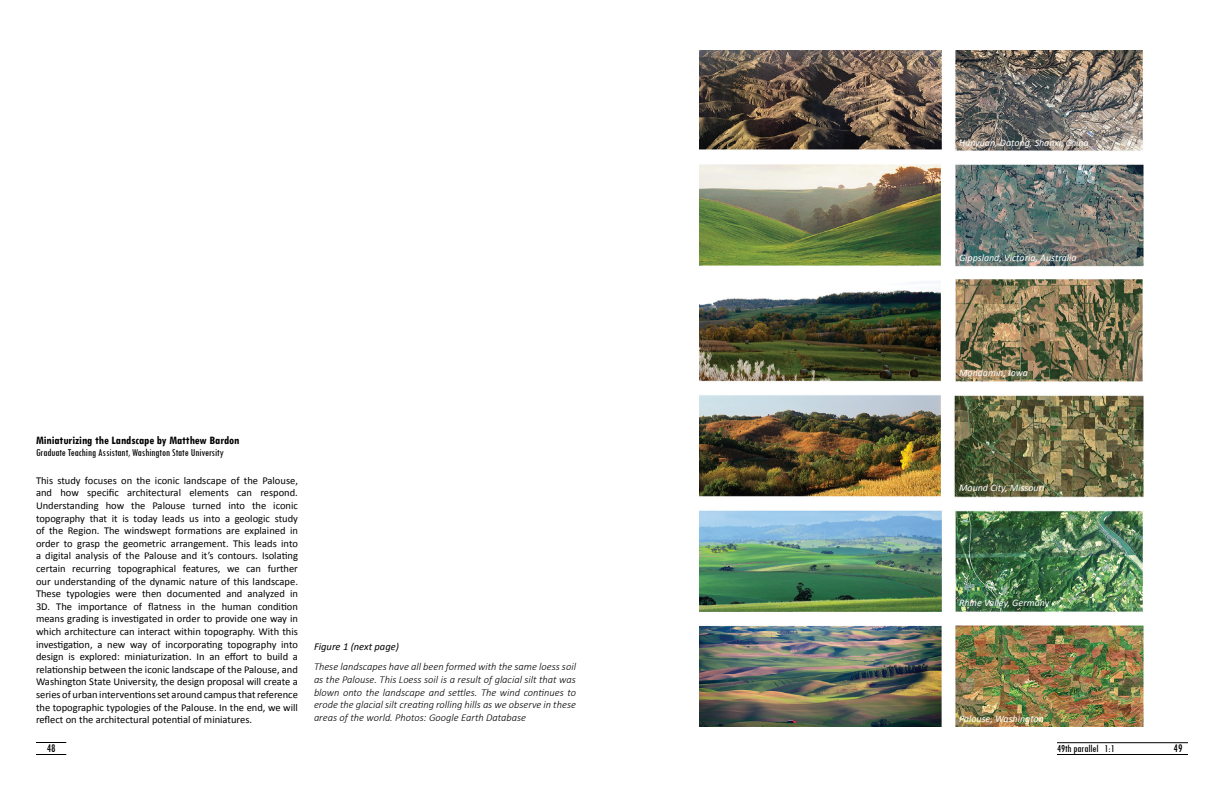
<style>
.page{position:relative;width:1224px;height:792px;background:#fff}
.page>*{position:absolute;margin:0;border:0;box-sizing:border-box;transform-origin:0 0}
.t1{font:700 condensed 12px "Tw Cen";color:#000}
.t2{font:condensed 12px "Tw Cen";color:#000}
.t3{font:condensed 11px "Tw Cen";color:#000}
.t4{font:10.5px/12.6px "Calibri";color:#000;text-align:justify}
.t5{font:italic 300 10.5px/12.6px "Calibri";color:#000;text-align:justify}
.t6{font:italic 10.5px "Calibri";color:#000}
.t7{font:italic 10px "Calibri";color:#fff}
</style>
<div class="page">
<hr style="left:1057px;top:742px;width:131px;height:1px;background:#000">
<hr style="left:1057px;top:754px;width:131px;height:1px;background:#000">
<hr style="left:36px;top:754px;width:30px;height:1px;background:#000">
<hr style="left:36px;top:742px;width:30px;height:1px;background:#000">
<img style="left:699px;top:50px;width:445px;height:676px">
<p class="t7" style="left:959px;top:136px;width:131px">Hunyuan, Datong, Shanxi, China</p>
<p class="t7" style="left:959px;top:250px;width:119px">Gippsland, Victoria, Australia</p>
<p class="t1" style="left:36px;top:433px;width:205px">Miniaturizing the Landscape by Matthew Bardon</p>
<p class="t3" style="left:36px;top:446px;width:189px">Graduate Teaching Assistant, Washington State University</p>
<p class="t4" style="left:36px;top:474px;width:263px">This study focuses on the iconic landscape of the Palouse, and how specific architectural elements can respond.<br>Understanding how the Palouse turned into the iconic topography that it is today leads us into a geologic study of the Region. The windswept formations are explained in order to grasp the geometric arrangement. This leads into a digital analysis of the Palouse and it’s contours. Isolating certain recurring topographical features, we can further our understanding of the dynamic nature of this landscape.<br>These typologies were then documented and analyzed in 3D. The importance of flatness in the human condition means grading is investigated in order to provide one way in which architecture can interact within topography. With this investigation, a new way of incorporating topography into design is explored: miniaturization. In an effort to build a relationship between the iconic landscape of the Palouse, and Washington State University, the design proposal will create a series of urban interventions set around campus that reference the topographic typologies of the Palouse. In the end, we will reflect on the architectural potential of miniatures.</p>
<p class="t6" style="left:314px;top:639px;width:86px">Figure 1 (next page)</p>
<p class="t5" style="left:314px;top:661px;width:264px">These landscapes have all been formed with the same loess soil as the Palouse. This Loess soil is a result of glacial silt that was blown onto the landscape and settles. The wind continues to erode the glacial silt creating rolling hills as we observe in these areas of the world. Photos: Google Earth Database</p>
<p class="t7" style="left:959px;top:365px;width:71px">Mondamin, Iowa</p>
<p class="t7" style="left:959px;top:481px;width:87px">Mound City, Missouri</p>
<p class="t7" style="left:959px;top:596px;width:92px">Rhine Valley, Germany</p>
<p class="t7" style="left:959px;top:711px;width:86px">Palouse, Washington</p>
<p class="t2" style="left:47px;top:741px;width:10px">48</p>
<p class="t3" style="left:1057px;top:742px;width:59px">49th parallel 1:1</p>
<p class="t2" style="left:1174px;top:741px;width:10px">49</p>
</div>
